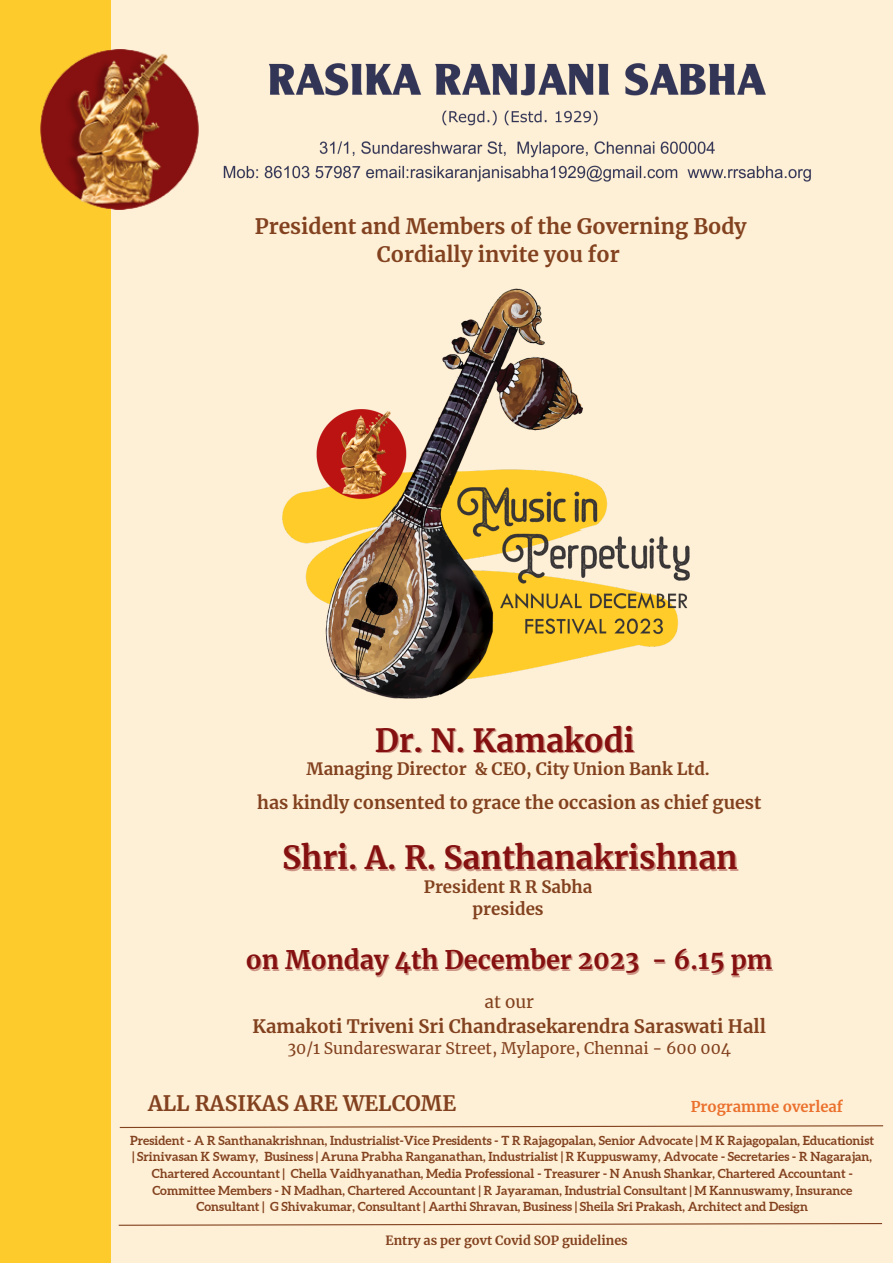
<style>
.page{position:relative;width:893px;height:1264px;background:#fff}
.page>*{position:absolute;margin:0;border:0;box-sizing:border-box;transform-origin:0 0}
.t1{font:700 31.65px "Merriweather";color:#841010}
.t2{font:700 25.35px "Merriweather";color:#841010}
.t3{font:700 21px "Merriweather";color:#82411f}
.t4{font:700 18.3px "Merriweather";color:#82411f}
.t5{font:700 17.7px "Merriweather";color:#82411f}
.t6{font:17.1px "Merriweather";color:#82411f}
.t7{font:700 16.8px "Merriweather";color:#82411f}
.t8{font:15.75px "Merriweather";color:#82411f}
.t9{font:700 14.7px "Merriweather";color:#eb702d}
.t10{font:700 12.6px "Merriweather";color:#82411f}
.t11{font:700 12.45px/16.6px "Aleo";color:#82411f;text-align:center}
</style>
<div class="page">
<div style="left:0;top:0;width:892px;height:1262px;background:#fef0d6"></div>
<div style="left:0;top:0;width:110px;height:1262px;background:#fdcb2b"></div>
<img style="left:40px;top:50px;width:159px;height:159px">
<img style="left:223px;top:63px;width:588px;height:119px">
<img style="left:282px;top:288px;width:407px;height:411px">
<svg style="left:119px;top:1125px;width:765px;height:3px"></svg>
<svg style="left:118px;top:1223px;width:765px;height:3px"></svg>
<p class="t3" style="left:255px;top:213px;width:493px">President and Members of the Governing Body</p>
<p class="t3" style="left:377px;top:241px;width:244px">Cordially invite you for</p>
<p class="t1" style="left:374px;top:721px;width:261px">Dr. N. Kamakodi</p>
<p class="t7" style="left:306px;top:758px;width:404px">Managing Director &amp; CEO, City Union Bank Ltd.</p>
<p class="t5" style="left:257px;top:791px;width:505px">has kindly consented to grace the occasion as chief guest</p>
<p class="t1" style="left:282px;top:838px;width:457px">Shri. A. R. Santhanakrishnan</p>
<p class="t7" style="left:424px;top:876px;width:170px">President R R Sabha</p>
<p class="t7" style="left:472px;top:898px;width:73px">presides</p>
<p class="t2" style="left:246px;top:944px;width:528px">on Monday 4th December 2023 - 6.15 pm</p>
<p class="t6" style="left:484px;top:990px;width:51px">at our</p>
<p class="t4" style="left:252px;top:1014px;width:515px">Kamakoti Triveni Sri Chandrasekarendra Saraswati Hall</p>
<p class="t8" style="left:287px;top:1038px;width:445px">30/1 Sundareswarar Street, Mylapore, Chennai - 600 004</p>
<p class="t3" style="left:148px;top:1090px;width:309px">ALL RASIKAS ARE WELCOME</p>
<p class="t9" style="left:690px;top:1097px;width:154px">Programme overleaf</p>
<p class="t11" style="left:130px;top:1131px;width:745px">President - A R Santhanakrishnan, Industrialist-Vice Presidents - T R Rajagopalan, Senior Advocate | M K Rajagopalan, Educationist | Srinivasan K Swamy, Business | Aruna Prabha Ranganathan, Industrialist | R Kuppuswamy, Advocate - Secretaries - R Nagarajan, Chartered Accountant | Chella Vaidhyanathan, Media Professional - Treasurer - N Anush Shankar, Chartered Accountant - Committee Members - N Madhan, Chartered Accountant | R Jayaraman, Industrial Consultant | M Kannuswamy, Insurance Consultant | G Shivakumar, Consultant | Aarthi Shravan, Business | Sheila Sri Prakash, Architect and Design</p>
<p class="t10" style="left:385px;top:1232px;width:244px">Entry as per govt Covid SOP guidelines</p>
</div>
